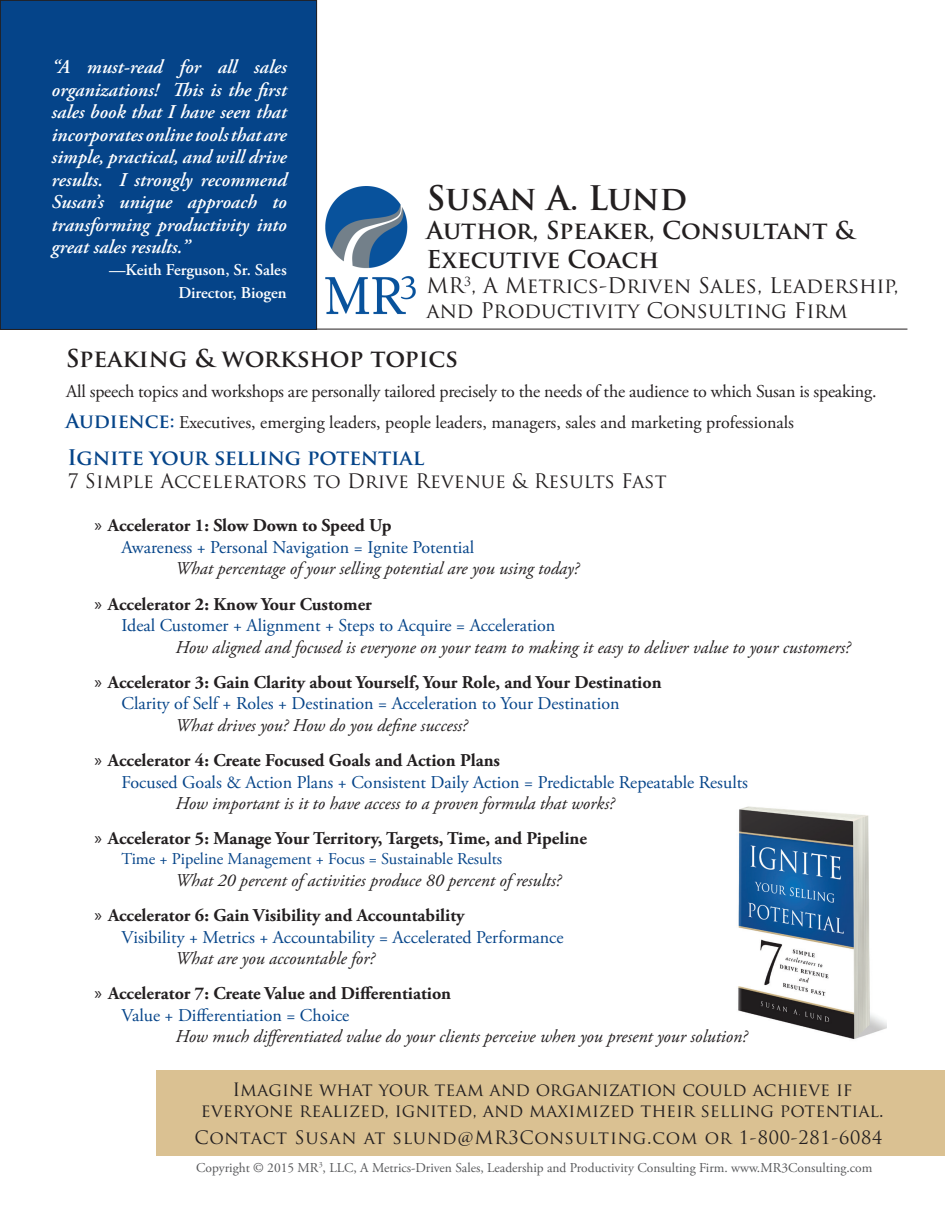
<style>
.page{position:relative;width:945px;height:1215px;background:#fff}
.page>*{position:absolute;margin:0;border:0;box-sizing:border-box;transform-origin:0 0}
.t1{font:700 33px "Trajan Pro";color:#231f20}
.t2{font:700 24px/28.8px "Trajan Pro";color:#231f20}
.t3{font:21px/25.2px "Trajan Pro";color:#231f20}
.t4{font:700 21px "Trajan Pro";letter-spacing:-.01em;color:#054489}
.t5{font:italic 600 19.5px/22.5px "Adobe Garamond Pro";color:#fff;text-align:justify}
.t6{font:19.5px "Trajan Pro";color:#231f20}
.t7{font:italic 18px/35.1px "Adobe Garamond Pro";color:#231f20}
.t8{font:18px/21.6px "Adobe Garamond Pro";color:#054489}
.t9{font:700 18px/35.1px "Adobe Garamond Pro";color:#231f20}
.t10{font:18px "Adobe Garamond Pro";letter-spacing:-.01em;color:#231f20}
.t11{font:18px/21.6px "Trajan Pro";color:#231f20;text-align:center}
.t12{font:18px "Trajan Pro";letter-spacing:.04em;color:#231f20}
.t13{font:16.5px "Adobe Garamond Pro";color:#054489}
.t14{font:600 16.5px/22.5px "Adobe Garamond Pro";color:#fff;text-align:right}
.t15{font:13.5px "Adobe Garamond Pro";color:#57585a}
.s1{font-family:"Trajan Pro";font-weight:700;font-size:19.5px;color:#054489}
.s2{font-family:"Myriad Pro";color:#231f20}
.s3{font-weight:700;color:#231f20}
.s4{font-family:"Myriad Pro";font-style:normal}
.s5{font-weight:700;font-style:normal}
.s6{font-weight:400;font-style:italic}
.s7{font-family:"Myriad Pro";font-weight:400}
</style>
<div class="page">
<img style="left:738px;top:806px;width:148px;height:233px">
<div style="left:0;top:0;width:317px;height:329px;background:#054489"></div>
<div style="left:0;top:0;width:317px;height:330px;border:1px solid #231f20"></div>
<hr style="left:316px;top:329px;width:591px;height:1px;background:#231f20">
<div style="left:156px;top:1071px;width:789px;height:85px;background:#dac192"></div>
<img style="left:325px;top:186px;width:91px;height:129px">
<p class="t5" style="left:52px;top:56px;width:237px">“A must-read for all sales organizations! This is the first sales book that I have seen that incorporates online tools that are simple, practical, and will drive results. I strongly recommend Susan’s unique approach to transforming productivity into great sales results.”</p>
<p class="t14" style="left:109px;top:259px;width:179px">—Keith Ferguson, Sr. Sales<br>Director, Biogen</p>
<h1 class="t1" style="left:426px;top:178px;width:262px">Susan A. Lund</h1>
<h2 class="t2" style="left:426px;top:216px;width:430px">Author, Speaker, Consultant &amp;<br>Executive Coach</h2>
<p class="t3" style="left:426px;top:273px;width:474px">MR<sup>3</sup>, A Metrics-Driven Sales, Leadership, and Productivity Consulting Firm</p>
<h2 class="t2" style="left:66px;top:345px;width:394px">Speaking &amp; workshop topics</h2>
<p class="t10" style="left:66px;top:381px;width:812px">All speech topics and workshops are personally tailored precisely to the needs of the audience to which Susan is speaking.</p>
<p class="t10" style="left:66px;top:412px;width:730px"><span class="s1">Audience:</span> Executives, emerging leaders, people leaders, managers, sales and marketing professionals</p>
<p class="t4" style="left:68px;top:444px;width:358px">Ignite your selling potential</p>
<p class="t6" style="left:68px;top:469px;width:601px">7 Simple Accelerators to Drive Revenue &amp; Results Fast</p>
<p class="t8" style="left:121px;top:515px;width:354px;text-indent:-27px"><span class="s2">»</span> <span class="s3">Accelerator 1: Slow Down to Speed Up<br></span>Awareness + Personal Navigation = Ignite Potential</p>
<p class="t7" style="left:94px;top:552px;width:486px;text-indent:81px">What percentage of your selling potential are you using today? <span class="s4">»</span> <span class="s5">Accelerator 2: Know Your Customer</span></p>
<p class="t8" style="left:121px;top:615px;width:435px">Ideal Customer + Alignment + Steps to Acquire = Acceleration</p>
<p class="t7" style="left:94px;top:630px;width:758px;text-indent:81px">How aligned and focused is everyone on your team to making it easy to deliver value to your customers? <span class="s4">»</span> <span class="s5">Accelerator 3: Gain Clarity about Yourself, Your Role, and Your Destination</span></p>
<p class="t8" style="left:121px;top:694px;width:500px">Clarity of Self + Roles + Destination = Acceleration to Your Destination</p>
<p class="t9" style="left:94px;top:708px;width:407px;text-indent:81px"><span class="s6">What drives you? How do you define success?<br></span><span class="s7">»</span> Accelerator 4: Create Focused Goals and Action Plans</p>
<p class="t8" style="left:121px;top:772px;width:628px">Focused Goals &amp; Action Plans + Consistent Daily Action = Predictable Repeatable Results</p>
<p class="t9" style="left:94px;top:786px;width:521px;text-indent:81px"><span class="s6">How important is it to have access to a proven formula that works? </span><span class="s7">»</span> Accelerator 5: Manage Your Territory, Targets, Time, and Pipeline</p>
<p class="t13" style="left:121px;top:849px;width:382px">Time + Pipeline Management + Focus = Sustainable Results</p>
<p class="t7" style="left:94px;top:863px;width:468px;text-indent:81px">What 20 percent of activities produce 80 percent of results? <span class="s4">»</span> <span class="s5">Accelerator 6: Gain Visibility and Accountability</span></p>
<p class="t8" style="left:122px;top:927px;width:444px">Visibility + Metrics + Accountability = Accelerated Performance</p>
<p class="t9" style="left:94px;top:941px;width:358px;text-align:center"><span class="s6">What are you accountable for?<br></span><span class="s7">»</span> Accelerator 7: Create Value and Differentiation</p>
<p class="t8" style="left:122px;top:1005px;width:229px">Value + Differentiation = Choice</p>
<p class="t7" style="left:176px;top:1020px;width:574px">How much differentiated value do your clients perceive when you present your solution?</p>
<p class="t11" style="left:201px;top:1078px;width:684px">imagine what your team and organization could achieve if everyone realized, ignited, and maximized their selling potential.</p>
<p class="t12" style="left:194px;top:1126px;width:689px">Contact Susan at slund@MR3Consulting.com or 1-800-281-6084</p>
<p class="t15" style="left:196px;top:1160px;width:678px">Copyright © 2015 MR<sup>3</sup>, LLC, A Metrics-Driven Sales, Leadership and Productivity Consulting Firm. www.MR3Consulting.com</p>
</div>
